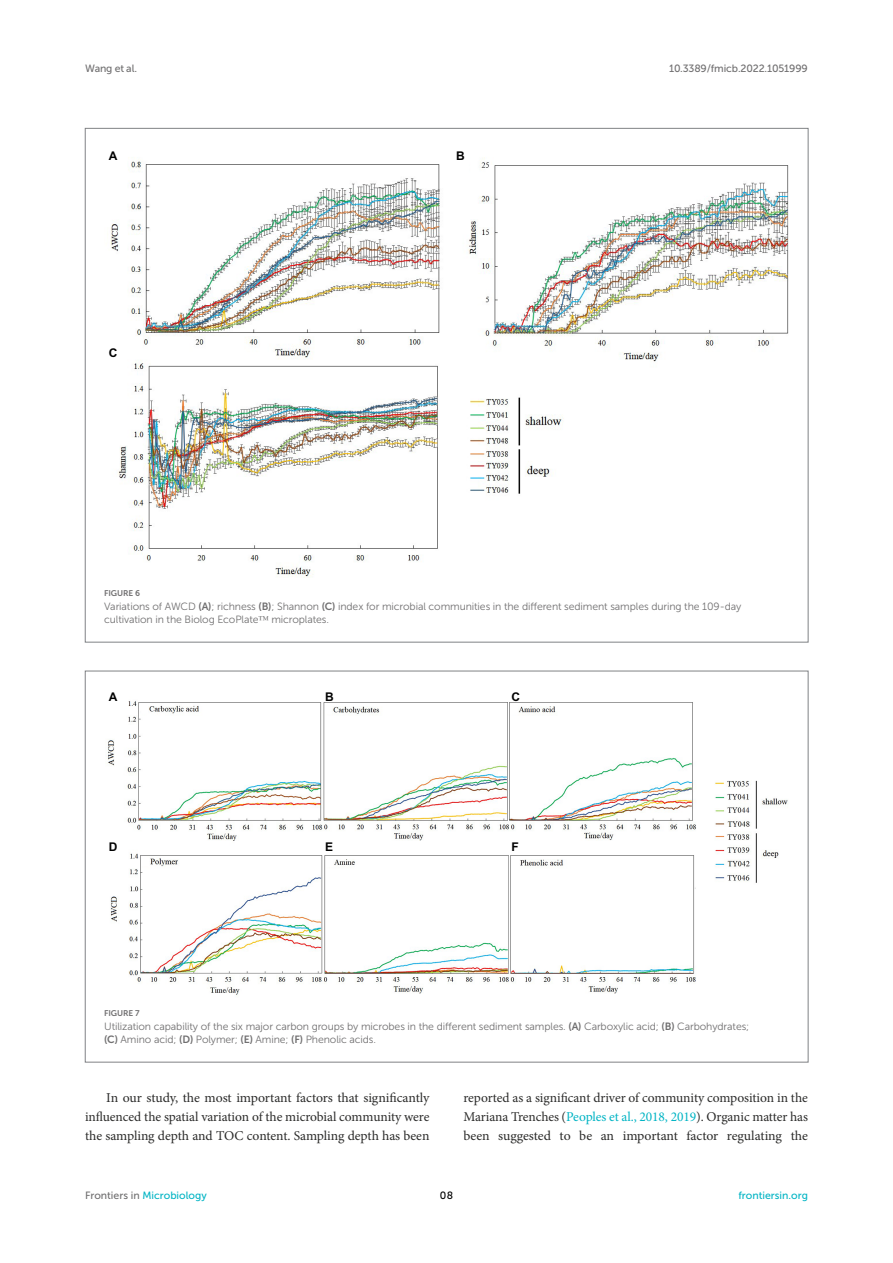
<style>
.page{position:relative;width:893px;height:1263px;background:#fff}
.page>*{position:absolute;margin:0;border:0;box-sizing:border-box;transform-origin:0 0}
.TEXT{font:13.5px/18.8px "Minion Pro";letter-spacing:-.005em;color:#2b2b2a;text-align:justify}
.t1{font:700 12px "Arial";color:#000}
.FIG_LEG{font:10.5px/13.5px "Museo Sans 300";letter-spacing:-.01em;color:#706f70}
.t2{font:10.5px "Museo Sans 500";color:#00b4c4}
.t3{font:10.5px "Museo Sans 500";letter-spacing:-.015em;color:#706f70}
.t4{font:10.5px "Museo Sans 500";color:#000}
.FIG_HD{font:8.25px "Museo Sans 700";letter-spacing:-.01em;color:#706f70}
.s1{font-family:"Museo Sans 700"}
.s2{font-family:"STIX"}
.s3{color:#00b4c4}
.s4{color:#706f70}
</style>
<div class="page">
<img style="left:110px;top:157px;width:679px;height:420px">
<img style="left:107px;top:701px;width:681px;height:294px">
<p class="t3" style="left:85px;top:63px;width:53px">Wang et al.</p>
<p class="t3" style="left:669px;top:63px;width:140px">10.3389/fmicb.2022.1051999</p>
<p class="t1" style="left:109px;top:147px;width:10px">A</p>
<p class="t1" style="left:456px;top:147px;width:10px">B</p>
<p class="t1" style="left:109px;top:345px;width:10px">C</p>
<p class="FIG_HD" style="left:104px;top:589px;width:37px">FIGURE 6</p>
<p class="FIG_LEG" style="left:104px;top:599px;width:639px">Variations of AWCD <span class="s1">(A)</span>; richness <span class="s1">(B)</span>; Shannon <span class="s1">(C)</span> index for microbial communities in the different sediment samples during the 109-day cultivation in the Biolog EcoPlate<span class="s2">™</span> microplates.</p>
<p class="t1" style="left:109px;top:688px;width:10px">A</p>
<p class="t1" style="left:109px;top:838px;width:10px">D</p>
<p class="t1" style="left:325px;top:688px;width:10px">B</p>
<p class="t1" style="left:325px;top:838px;width:10px">E</p>
<p class="t1" style="left:511px;top:688px;width:10px">C</p>
<p class="t1" style="left:511px;top:838px;width:9px">F</p>
<p class="FIG_HD" style="left:104px;top:1009px;width:37px">FIGURE 7</p>
<p class="FIG_LEG" style="left:104px;top:1019px;width:647px">Utilization capability of the six major carbon groups by microbes in the different sediment samples. <span class="s1">(A)</span> Carboxylic acid; <span class="s1">(B)</span> Carbohydrates; <span class="s1">(C)</span> Amino acid; <span class="s1">(D)</span> Polymer; <span class="s1">(E)</span> Amine; <span class="s1">(F)</span> Phenolic acids.</p>
<p class="TEXT" style="left:85px;top:1088px;width:346px;text-indent:21px">In our study, the most important factors that significantly influenced the spatial variation of the microbial community were the sampling depth and TOC content. Sampling depth has been</p>
<p class="TEXT" style="left:463px;top:1088px;width:346px">reported as a significant driver of community composition in the Mariana Trenches (<span class="s3">Peoples et al., 2018, 2019</span>). Organic matter has been suggested to be an important factor regulating the</p>
<p class="t2" style="left:85px;top:1190px;width:123px"><span class="s4">Frontiers in</span> Microbiology</p>
<p class="t4" style="left:440px;top:1190px;width:15px">08</p>
<p class="t2" style="left:738px;top:1190px;width:71px">frontiersin.org</p>
</div>
